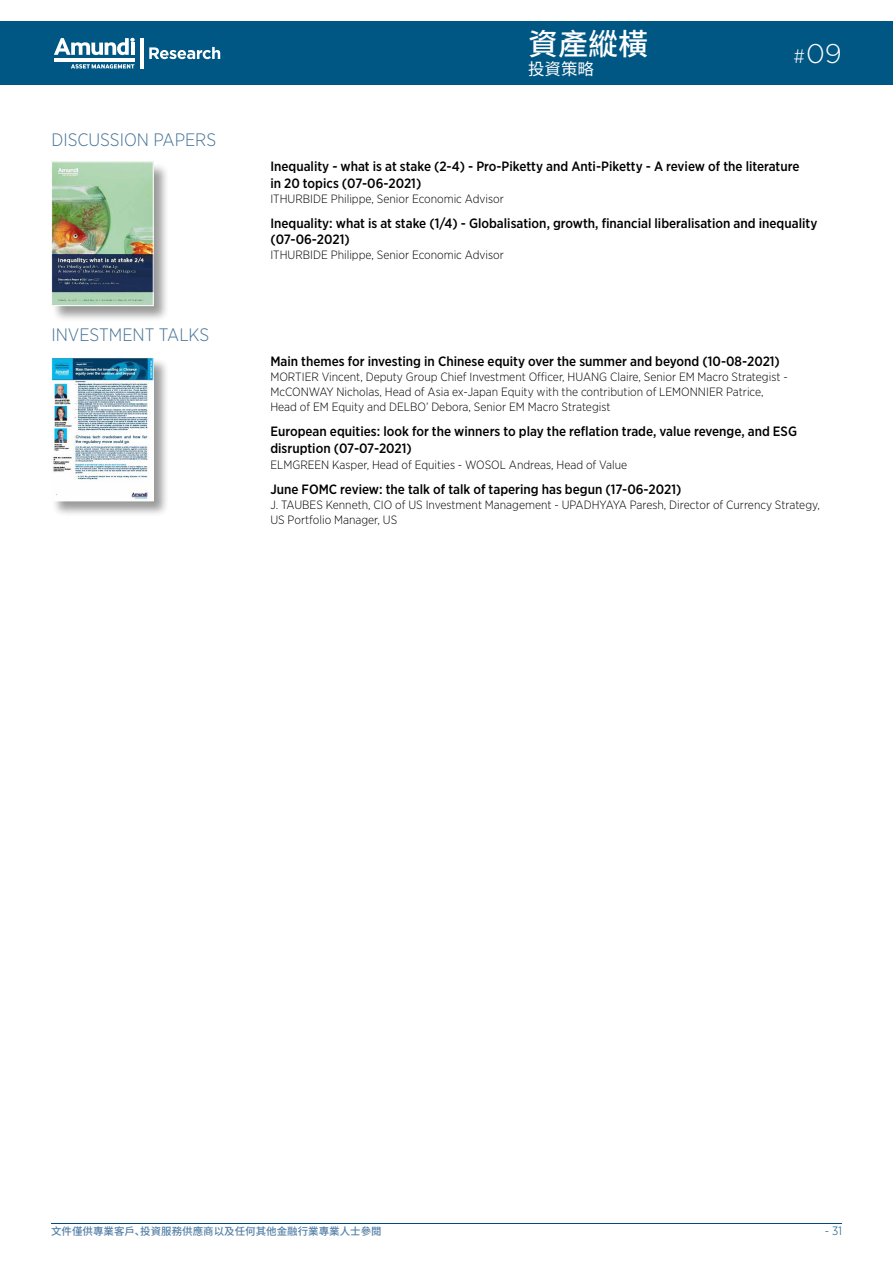
<style>
.page{position:relative;width:893px;height:1263px;background:#fff}
.page>*{position:absolute;margin:0;border:0;box-sizing:border-box;transform-origin:0 0}
.t1{font:500 30px "Noto Sans CJ Ksc";color:#fff}
.t2{font:300 27px "Gotham";color:#fff}
.t3{font:300 18px "Gotham Narrow";color:#457296}
.t4{font:16.5px "Noto Sans CJ Ksc";color:#fff}
.t5{font:500 13.5px/16.5px "Gotham Narrow";color:#000}
.t6{font:300 12px/15px "Gotham Narrow";color:#000}
.t7{font:300 12px "Gotham Narrow";color:#004d7c}
.t8{font:500 10.35px "Noto Sans CJ Ksc";color:#527fa6}
.s1{font-family:"Gotham Narrow";font-size:19.5px}
</style>
<div class="page">
<hr style="left:51px;top:1222px;width:791px;height:1px;background:#004d7c">
<div style="left:0;top:21px;width:893px;height:64px;background:#005783"></div>
<svg style="left:54px;top:38px;width:81px;height:17px"></svg>
<hr style="left:54px;top:58px;width:80px;height:3px;background:#fff">
<svg style="left:71px;top:64px;width:63px;height:5px"></svg>
<hr style="left:141px;top:38px;width:3px;height:31px;background:#fff">
<svg style="left:149px;top:47px;width:71px;height:12px"></svg>
<div style="left:52px;top:162px;width:118px;height:160px;background:#000;opacity:.4"></div>
<img style="left:53px;top:164px;width:98px;height:140px">
<div style="left:51px;top:162px;width:102px;height:144px;border:1px solid #fff"></div>
<div style="left:52px;top:357px;width:118px;height:161px;background:#000;opacity:.4"></div>
<img style="left:53px;top:359px;width:98px;height:140px">
<div style="left:51px;top:357px;width:102px;height:144px;border:1px solid #fff"></div>
<h3 class="t3" style="left:51px;top:129px;width:166px">DISCUSSION PAPERS</h3>
<h3 class="t3" style="left:51px;top:324px;width:159px">INVESTMENT TALKS</h3>
<h1 class="t1" style="left:528px;top:27px;width:121px">資產縱橫</h1>
<h3 class="t4" style="left:528px;top:60px;width:67px">投資策略</h3>
<h2 class="t2" style="left:793px;top:37px;width:50px"><span class="s1">#</span> 09</h2>
<p class="t5" style="left:270px;top:158px;width:531px">Inequality - what is at stake (2-4) - Pro-Piketty and Anti-Piketty - A review of the literature in 20 topics (07-06-2021)</p>
<p class="t6" style="left:270px;top:191px;width:235px">ITHURBIDE Philippe, Senior Economic Advisor</p>
<p class="t5" style="left:270px;top:214px;width:548px">Inequality: what is at stake (1/4) - Globalisation, growth, financial liberalisation and inequality (07-06-2021)</p>
<p class="t6" style="left:270px;top:247px;width:235px">ITHURBIDE Philippe, Senior Economic Advisor</p>
<p class="t5" style="left:270px;top:353px;width:511px">Main themes for investing in Chinese equity over the summer and beyond (10-08-2021)</p>
<p class="t6" style="left:270px;top:369px;width:519px">MORTIER Vincent, Deputy Group Chief Investment Officer, HUANG Claire, Senior EM Macro Strategist -<br>McCONWAY Nicholas, Head of Asia ex-Japan Equity with the contribution of LEMONNIER Patrice,<br>Head of EM Equity and DELBO’ Debora, Senior EM Macro Strategist</p>
<p class="t5" style="left:270px;top:423px;width:528px">European equities: look for the winners to play the reflation trade, value revenge, and ESG disruption (07-07-2021)</p>
<p class="t6" style="left:270px;top:457px;width:358px">ELMGREEN Kasper, Head of Equities - WOSOL Andreas, Head of Value</p>
<p class="t5" style="left:270px;top:481px;width:412px">June FOMC review: the talk of talk of tapering has begun (17-06-2021)</p>
<p class="t6" style="left:270px;top:497px;width:551px">J. TAUBES Kenneth, CIO of US Investment Management - UPADHYAYA Paresh, Director of Currency Strategy,<br>US Portfolio Manager, US</p>
<p class="t8" style="left:51px;top:1225px;width:332px">文件僅供專業客戶、投資服務供應商以及任何其他金融行業專業人士參閱</p>
<p class="t7" style="left:825px;top:1224px;width:18px">- 31</p>
</div>
